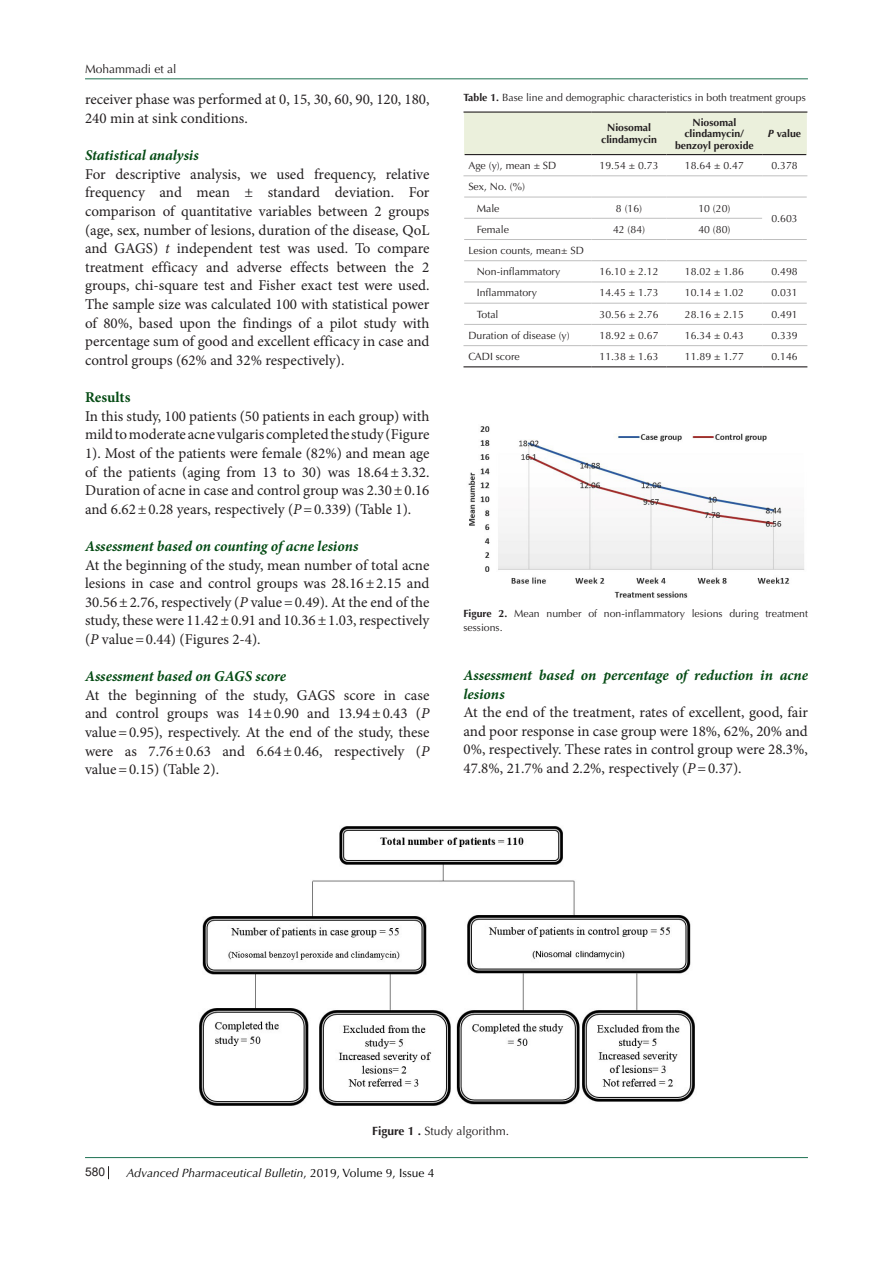
<style>
.page{position:relative;width:893px;height:1263px;background:#fff}
.page>*{position:absolute;margin:0;border:0;box-sizing:border-box;transform-origin:0 0}
.t1{font:15px/18.6px "Minion Pro";color:#231f20;text-align:justify}
.t2{font:italic 700 15px/18.6px "Minion Pro";letter-spacing:-.005em;color:#054b14}
.t3{font:700 15px "Minion Pro";color:#054b14}
.t4{font:italic 12px "Optima LT Std";color:#000}
.t5{font:12px "Optima LT Std";color:#231f20}
.t6{font:12px "Arial";color:#231f20}
.t7{font:10.5px/13.5px "Optima LT Std";color:#231f20}
.t8{font:700 10.5px/11.6px "Optima LT Std";color:#231f20;text-align:center}
.s1{font-style:italic}
.s2{font-weight:700}
.s3{font-style:normal}
</style>
<div class="page">
<svg style="left:108px;top:1166px;width:1px;height:13px"></svg>
<hr style="left:85px;top:1157px;width:723px;height:1px;background:#1e7252">
<hr style="left:85px;top:78px;width:723px;height:1px;background:#1e7252">
<img style="left:199px;top:826px;width:496px;height:280px">
<div style="left:464px;top:113px;width:343px;height:42px;background:#ebf0dc"></div>
<hr style="left:463px;top:111px;width:129px;height:2px;background:#231f20">
<hr style="left:592px;top:111px;width:74px;height:2px;background:#231f20">
<hr style="left:666px;top:111px;width:96px;height:2px;background:#231f20">
<hr style="left:762px;top:111px;width:45px;height:2px;background:#231f20">
<hr style="left:465px;top:154px;width:127px;height:1px;background:#231f20">
<hr style="left:592px;top:154px;width:74px;height:1px;background:#231f20">
<hr style="left:666px;top:154px;width:96px;height:1px;background:#231f20">
<hr style="left:762px;top:154px;width:44px;height:1px;background:#231f20">
<hr style="left:463px;top:366px;width:129px;height:1px;background:#231f20">
<hr style="left:592px;top:366px;width:74px;height:1px;background:#231f20">
<hr style="left:666px;top:366px;width:96px;height:1px;background:#231f20">
<hr style="left:762px;top:366px;width:45px;height:1px;background:#231f20">
<hr style="left:463px;top:176px;width:129px;height:1px;background:#bfbfbf">
<hr style="left:592px;top:176px;width:74px;height:1px;background:#bfbfbf">
<hr style="left:666px;top:176px;width:96px;height:1px;background:#bfbfbf">
<hr style="left:762px;top:176px;width:45px;height:1px;background:#bfbfbf">
<hr style="left:464px;top:197px;width:128px;height:1px;background:#bfbfbf">
<hr style="left:592px;top:197px;width:74px;height:1px;background:#bfbfbf">
<hr style="left:666px;top:197px;width:96px;height:1px;background:#bfbfbf">
<hr style="left:762px;top:197px;width:45px;height:1px;background:#bfbfbf">
<hr style="left:464px;top:218px;width:128px;height:1px;background:#bfbfbf">
<hr style="left:592px;top:218px;width:74px;height:1px;background:#bfbfbf">
<hr style="left:666px;top:218px;width:96px;height:1px;background:#bfbfbf">
<hr style="left:464px;top:239px;width:128px;height:1px;background:#bfbfbf">
<hr style="left:592px;top:239px;width:74px;height:1px;background:#bfbfbf">
<hr style="left:666px;top:239px;width:96px;height:1px;background:#bfbfbf">
<hr style="left:762px;top:239px;width:45px;height:1px;background:#bfbfbf">
<hr style="left:464px;top:260px;width:128px;height:1px;background:#bfbfbf">
<hr style="left:592px;top:260px;width:74px;height:1px;background:#bfbfbf">
<hr style="left:666px;top:260px;width:96px;height:1px;background:#bfbfbf">
<hr style="left:762px;top:260px;width:45px;height:1px;background:#bfbfbf">
<hr style="left:464px;top:282px;width:128px;height:1px;background:#bfbfbf">
<hr style="left:592px;top:282px;width:74px;height:1px;background:#bfbfbf">
<hr style="left:666px;top:282px;width:96px;height:1px;background:#bfbfbf">
<hr style="left:762px;top:282px;width:45px;height:1px;background:#bfbfbf">
<hr style="left:464px;top:303px;width:128px;height:1px;background:#bfbfbf">
<hr style="left:592px;top:303px;width:74px;height:1px;background:#bfbfbf">
<hr style="left:666px;top:303px;width:96px;height:1px;background:#bfbfbf">
<hr style="left:762px;top:303px;width:45px;height:1px;background:#bfbfbf">
<hr style="left:464px;top:324px;width:128px;height:1px;background:#bfbfbf">
<hr style="left:592px;top:324px;width:74px;height:1px;background:#bfbfbf">
<hr style="left:666px;top:324px;width:96px;height:1px;background:#bfbfbf">
<hr style="left:762px;top:324px;width:45px;height:1px;background:#bfbfbf">
<hr style="left:463px;top:345px;width:129px;height:1px;background:#bfbfbf">
<hr style="left:592px;top:345px;width:74px;height:1px;background:#bfbfbf">
<hr style="left:666px;top:345px;width:96px;height:1px;background:#bfbfbf">
<hr style="left:762px;top:345px;width:45px;height:1px;background:#bfbfbf">
<img style="left:468px;top:426px;width:337px;height:172px">
<p class="t5" style="left:85px;top:62px;width:93px">Mohammadi et al</p>
<p class="t1" style="left:85px;top:90px;width:346px">receiver phase was performed at 0, 15, 30, 60, 90, 120, 180,<br>240 min at sink conditions.</p>
<p class="t2" style="left:85px;top:146px;width:115px">Statistical analysis</p>
<p class="t1" style="left:85px;top:165px;width:346px">For descriptive analysis, we used frequency, relative frequency and mean ± standard deviation. For comparison of quantitative variables between 2 groups (age, sex, number of lesions, duration of the disease, QoL and GAGS) <span class="s1">t</span> independent test was used. To compare treatment efficacy and adverse effects between the 2 groups, chi-square test and Fisher exact test were used.<br>The sample size was calculated 100 with statistical power of 80%, based upon the findings of a pilot study with percentage sum of good and excellent efficacy in case and control groups (62% and 32% respectively).</p>
<p class="t3" style="left:85px;top:387px;width:47px">Results</p>
<p class="t1" style="left:85px;top:407px;width:346px">In this study, 100 patients (50 patients in each group) with mild to moderate acne vulgaris completed the study (Figure 1). Most of the patients were female (82%) and mean age of the patients (aging from 13 to 30) was 18.64±3.32.<br>Duration of acne in case and control group was 2.30±0.16 and 6.62±0.28 years, respectively (<span class="s1">P</span>=0.339) (Table 1).</p>
<p class="t2" style="left:85px;top:537px;width:275px">Assessment based on counting of acne lesions</p>
<p class="t1" style="left:85px;top:555px;width:346px">At the beginning of the study, mean number of total acne lesions in case and control groups was 28.16±2.15 and 30.56±2.76, respectively (<span class="s1">P</span> value=0.49). At the end of the study, these were 11.42±0.91 and 10.36±1.03, respectively (<span class="s1">P</span> value=0.44) (Figures 2-4).</p>
<p class="t2" style="left:85px;top:667px;width:202px">Assessment based on GAGS score</p>
<p class="t1" style="left:85px;top:686px;width:346px">At the beginning of the study, GAGS score in case and control groups was 14±0.90 and 13.94±0.43 (<span class="s1">P </span>value=0.95), respectively. At the end of the study, these were as 7.76±0.63 and 6.64±0.46, respectively (<span class="s1">P </span>value=0.15) (Table 2).</p>
<p class="t7" style="left:463px;top:91px;width:344px"><span class="s2">Table 1.</span> Base line and demographic characteristics in both treatment groups</p>
<p class="t8" style="left:601px;top:122px;width:57px">Niosomal clindamycin</p>
<p class="t8" style="left:675px;top:116px;width:80px">Niosomal clindamycin/ benzoyl peroxide</p>
<p class="t8" style="left:768px;top:128px;width:35px"><span class="s1">P</span> value</p>
<p class="t7" style="left:468px;top:159px;width:90px">Age (y), mean ± SD</p>
<p class="t7" style="left:600px;top:159px;width:60px">19.54 ± 0.73</p>
<p class="t7" style="left:685px;top:159px;width:60px">18.64 ± 0.47</p>
<p class="t7" style="left:771px;top:159px;width:28px">0.378</p>
<p class="t7" style="left:468px;top:180px;width:58px">Sex, No. (%)</p>
<p class="t7" style="left:477px;top:201px;width:24px">Male</p>
<p class="t7" style="left:616px;top:201px;width:28px">8 (16)</p>
<p class="t7" style="left:698px;top:201px;width:34px">10 (20)</p>
<p class="t7" style="left:771px;top:212px;width:28px">0.603</p>
<p class="t7" style="left:477px;top:223px;width:34px">Female</p>
<p class="t7" style="left:613px;top:223px;width:34px">42 (84)</p>
<p class="t7" style="left:698px;top:223px;width:34px">40 (80)</p>
<p class="t7" style="left:468px;top:244px;width:117px">Lesion counts, mean± SD</p>
<p class="t7" style="left:477px;top:265px;width:85px">Non-inflammatory</p>
<p class="t7" style="left:600px;top:265px;width:60px">16.10 ± 2.12</p>
<p class="t7" style="left:685px;top:265px;width:60px">18.02 ± 1.86</p>
<p class="t7" style="left:771px;top:265px;width:28px">0.498</p>
<p class="t7" style="left:477px;top:286px;width:62px">Inflammatory</p>
<p class="t7" style="left:600px;top:286px;width:60px">14.45 ± 1.73</p>
<p class="t7" style="left:685px;top:286px;width:60px">10.14 ± 1.02</p>
<p class="t7" style="left:771px;top:286px;width:28px">0.031</p>
<p class="t7" style="left:477px;top:307px;width:23px">Total</p>
<p class="t7" style="left:600px;top:307px;width:60px">30.56 ± 2.76</p>
<p class="t7" style="left:685px;top:307px;width:60px">28.16 ± 2.15</p>
<p class="t7" style="left:771px;top:307px;width:28px">0.491</p>
<p class="t7" style="left:468px;top:329px;width:103px">Duration of disease (y)</p>
<p class="t7" style="left:600px;top:329px;width:60px">18.92 ± 0.67</p>
<p class="t7" style="left:685px;top:329px;width:60px">16.34 ± 0.43</p>
<p class="t7" style="left:771px;top:329px;width:28px">0.339</p>
<p class="t7" style="left:468px;top:350px;width:53px">CADI score</p>
<p class="t7" style="left:600px;top:350px;width:60px">11.38 ± 1.63</p>
<p class="t7" style="left:685px;top:350px;width:60px">11.89 ± 1.77</p>
<p class="t7" style="left:771px;top:350px;width:28px">0.146</p>
<p class="t7" style="left:463px;top:607px;width:346px"><span class="s2">Figure 2.</span> Mean number of non-inflammatory lesions during treatment sessions.</p>
<p class="t2" style="left:463px;top:666px;width:346px">Assessment based on percentage of reduction in acne lesions</p>
<p class="t1" style="left:463px;top:703px;width:346px">At the end of the treatment, rates of excellent, good, fair and poor response in case group were 18%, 62%, 20% and 0%, respectively. These rates in control group were 28.3%, 47.8%, 21.7% and 2.2%, respectively (<span class="s1">P</span>=0.37).</p>
<p class="t5" style="left:372px;top:1123px;width:138px"><span class="s2">Figure 1 .</span> Study algorithm.</p>
<p class="t6" style="left:85px;top:1163px;width:22px">580</p>
<p class="t4" style="left:126px;top:1165px;width:309px">Advanced Pharmaceutical Bulletin<span class="s3">, 2019, Volume 9, Issue 4</span></p>
</div>
